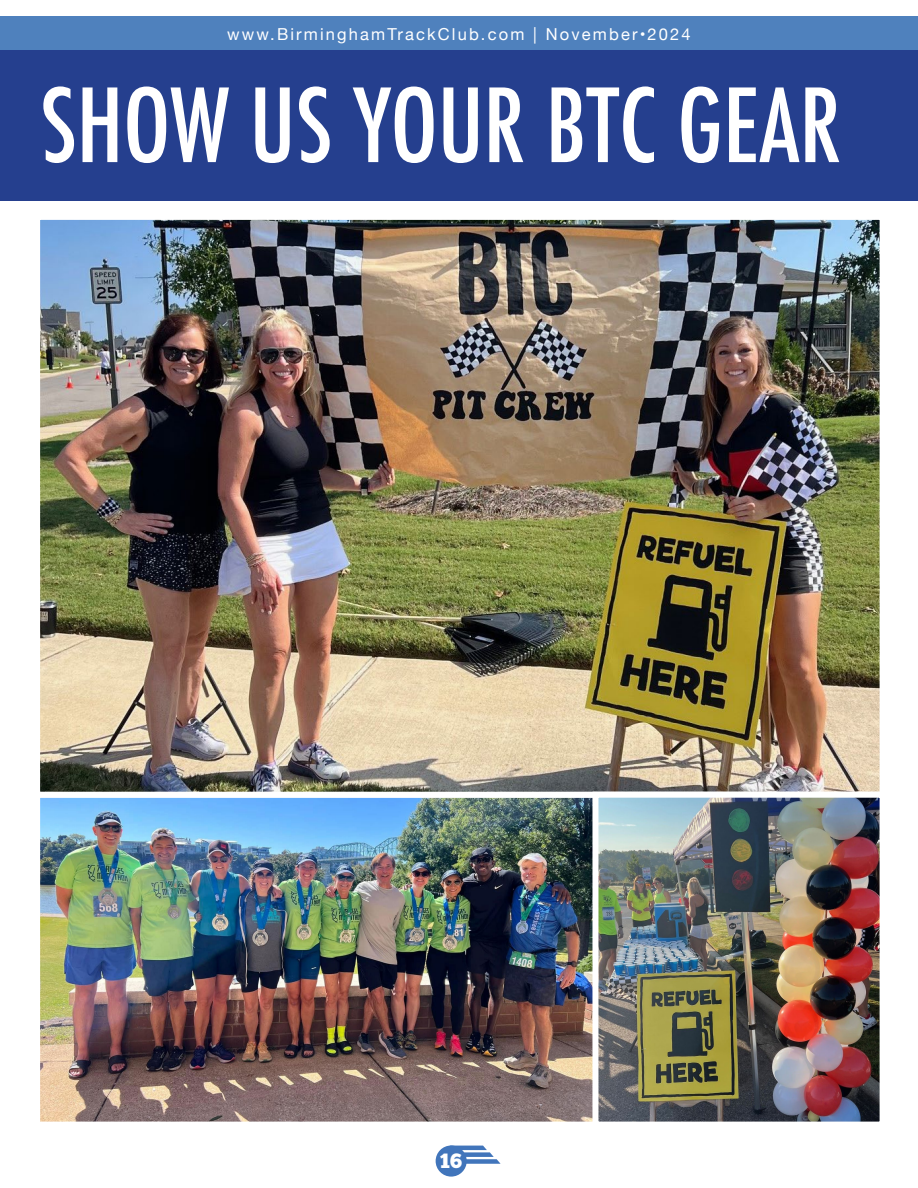
<style>
.page{position:relative;width:918px;height:1188px;background:#fff}
.page>*{position:absolute;margin:0;border:0;box-sizing:border-box;transform-origin:0 0}
.t1{font:500 condensed 99px "Futura";color:#fff}
.t2{font:20.7px "Chunk Five";color:#fff}
.t3{font:16.5px "Helvetica Neue";letter-spacing:.13em;color:#fff}
</style>
<div class="page">
<div style="left:0;top:16px;width:918px;height:34px;background:#4f81bd"></div>
<div style="left:436px;top:1145px;width:31px;height:32px;background:#4175bb;border-radius:50%"></div>
<svg style="left:458px;top:1146px;width:43px;height:18px"></svg>
<img style="left:41px;top:799px;width:551px;height:322px">
<div style="left:34px;top:792px;width:566px;height:336px;border:6px solid #fff"></div>
<img style="left:41px;top:221px;width:838px;height:570px">
<div style="left:34px;top:214px;width:852px;height:584px;border:6px solid #fff"></div>
<div style="left:0;top:50px;width:918px;height:151px;background:#253f8e"></div>
<img style="left:599px;top:799px;width:280px;height:322px">
<div style="left:592px;top:792px;width:294px;height:336px;border:6px solid #fff"></div>
<p class="t3" style="left:227px;top:22px;width:465px">www.BirminghamTrackClub.com | November•2024</p>
<p class="t1" style="left:40px;top:62px;width:803px">SHOW US YOUR BTC GEAR</p>
<p class="t2" style="left:440px;top:1148px;width:24px">16</p>
</div>
